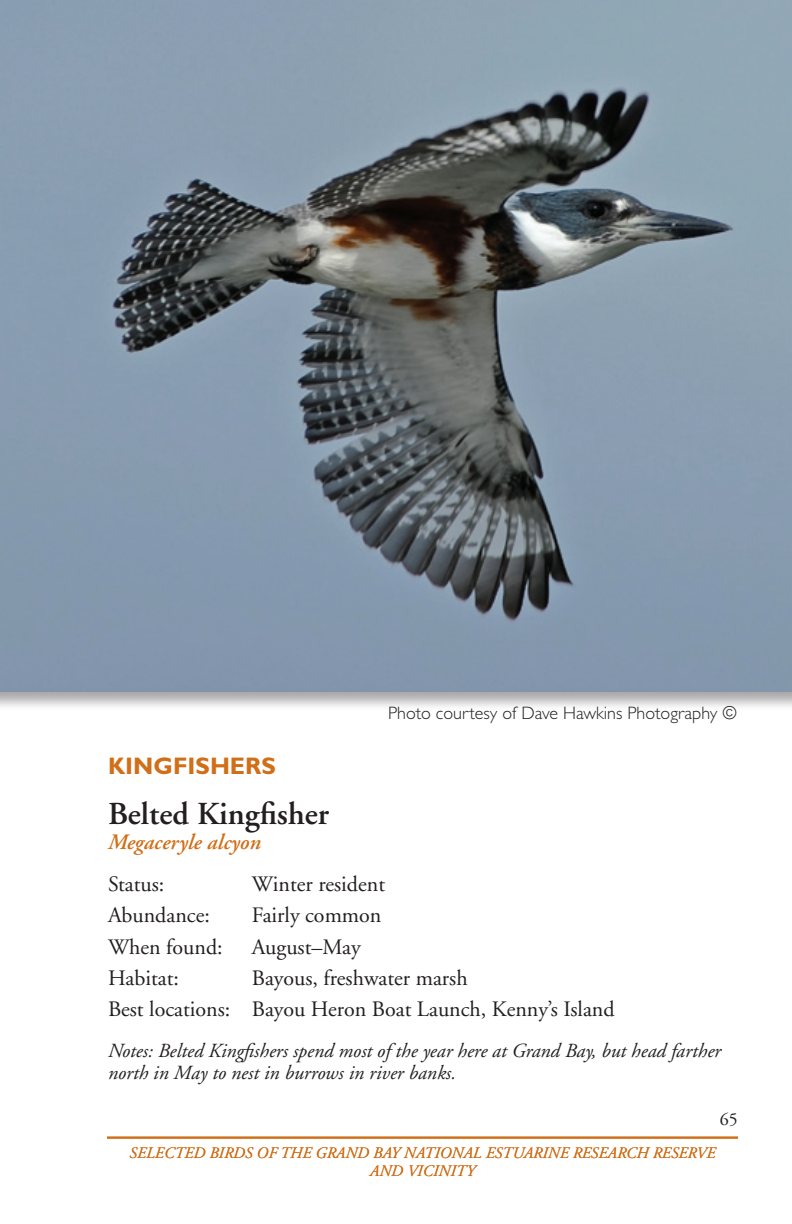
<style>
.page{position:relative;width:792px;height:1224px;background:#fff}
.page>*{position:absolute;margin:0;border:0;box-sizing:border-box;transform-origin:0 0}
.BIRD_headline_GarSem{font:600 32px "Adobe Garamond";color:#231f20}
.BIRD-Type_GillBld_12{font:700 24px "Gill Sans";color:#d06f18}
.BIRD_Specification_G{font:22px "Adobe Garamond";color:#231f20}
.BIRD_SubheadORG_GIta{font:italic 600 22px "Adobe Garamond";color:#d06f18}
.BIRD_Notes_GarIta_10{font:italic 20px/22px "Adobe Garamond";color:#231f20}
.t1{font:300 18px "Gill Sans";color:#231f20}
.t2{font:18px "Adobe Garamond";color:#231f20}
.t3{font:italic 16px/18px "Adobe Garamond";color:#d06f18;text-align:center}
</style>
<div class="page">
<hr style="left:107px;top:1137px;width:631px;height:2px;background:#d06f18">
<div style="left:0;top:0;width:792px;height:711px;background:#231f20;opacity:.4"></div>
<img style="left:0;top:0;width:792px;height:692px">
<p class="t1" style="left:388px;top:702px;width:350px">Photo courtesy of Dave Hawkins Photography ©</p>
<p class="BIRD-Type_GillBld_12" style="left:108px;top:752px;width:169px">KINGFISHERS</p>
<p class="BIRD_headline_GarSem" style="left:108px;top:797px;width:222px">Belted Kingfisher</p>
<p class="BIRD_SubheadORG_GIta" style="left:108px;top:830px;width:155px">Megaceryle alcyon</p>
<p class="BIRD_Specification_G" style="left:108px;top:872px;width:58px">Status:</p>
<p class="BIRD_Specification_G" style="left:252px;top:872px;width:135px">Winter resident</p>
<p class="BIRD_Specification_G" style="left:108px;top:904px;width:103px">Abundance:</p>
<p class="BIRD_Specification_G" style="left:252px;top:904px;width:131px">Fairly common</p>
<p class="BIRD_Specification_G" style="left:108px;top:935px;width:116px">When found:</p>
<p class="BIRD_Specification_G" style="left:252px;top:935px;width:110px">August–May</p>
<p class="BIRD_Specification_G" style="left:108px;top:966px;width:73px">Habitat:</p>
<p class="BIRD_Specification_G" style="left:252px;top:966px;width:217px">Bayous, freshwater marsh</p>
<p class="BIRD_Specification_G" style="left:108px;top:998px;width:508px">Best locations: Bayou Heron Boat Launch, Kenny’s Island</p>
<p class="BIRD_Notes_GarIta_10" style="left:108px;top:1040px;width:615px">Notes: Belted Kingfishers spend most of the year here at Grand Bay, but head farther north in May to nest in burrows in river banks.</p>
<p class="t2" style="left:720px;top:1110px;width:19px">65</p>
<p class="t3" style="left:130px;top:1144px;width:587px">SELECTED BIRDS OF THE GRAND BAY NATIONAL ESTUARINE RESEARCH RESERVE<br>AND VICINITY</p>
</div>
